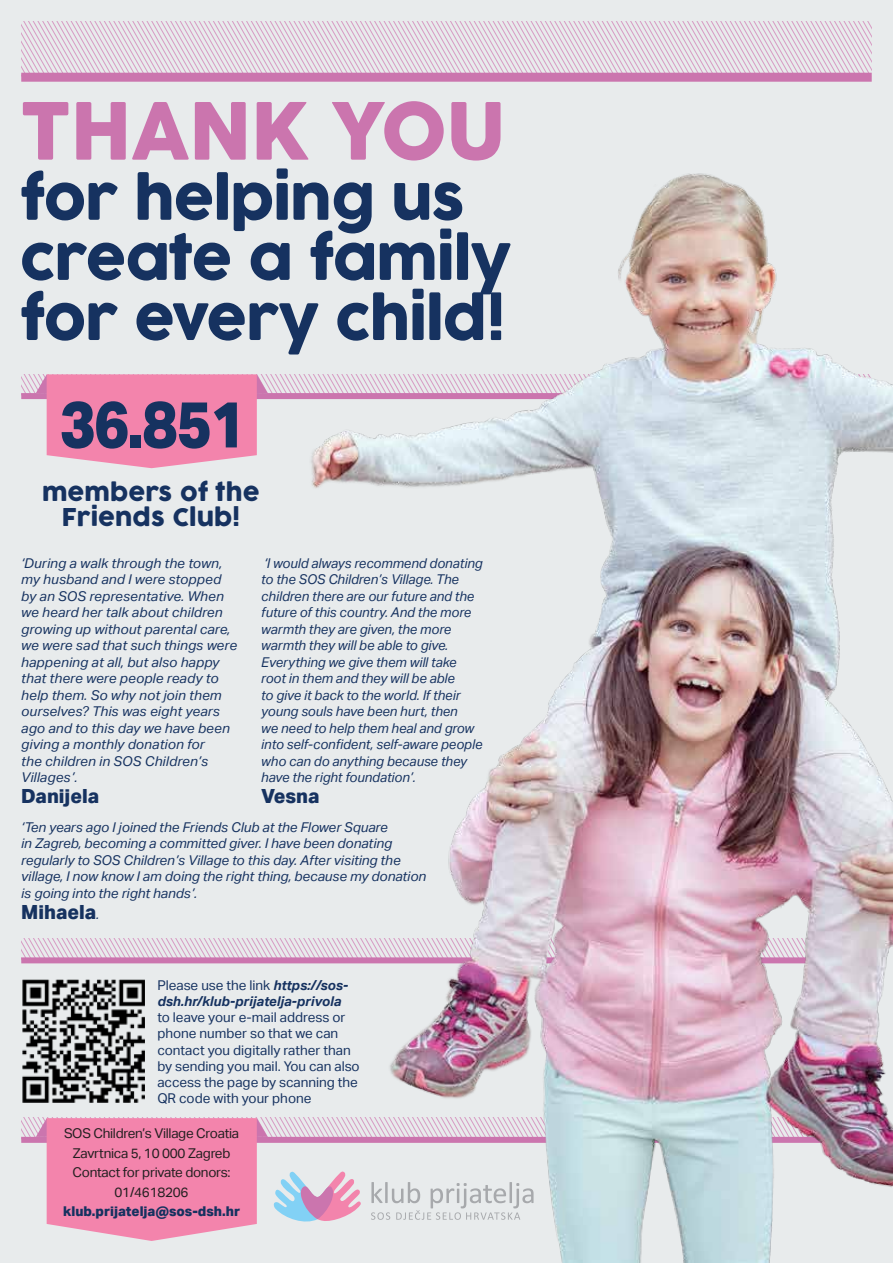
<style>
.page{position:relative;width:893px;height:1263px;background:#e8ebec}
.page>*{position:absolute;margin:0;border:0;box-sizing:border-box;transform-origin:0 0}
.t1{font:77.7px "Cocogoose";letter-spacing:-.02em;color:#cb75ae}
.t2{font:800 64.95px "Aktiv Grotesk";color:#163260;scale:.93 1}
.t3{font:57.9px/60.2px "Cocogoose";letter-spacing:-.02em;color:#163260}
.t4{font:24px/25.5px "Cocogoose";color:#163260;text-align:center}
.t5{font:800 19.5px "Aktiv Grotesk";color:#163260}
.t6{font:italic 13.5px/16.5px "Aktiv Grotesk";color:#163260}
.t7{font:13.5px/16.2px "Aktiv Grotesk";color:#163260}
.t8{font:13.5px/19.5px "Aktiv Grotesk";letter-spacing:-.02em;color:#231f20;text-align:center}
.t9{font:italic 700 13.5px/16.2px "Aktiv Grotesk";color:#163260}
.t10{font:800 13.5px "Aktiv Grotesk";color:#163260}
.s1{font-weight:400;font-style:italic;font-size:13.5px}
.s2{font-weight:400;font-style:normal}
</style>
<div class="page">
<svg style="left:21px;top:21px;width:851px;height:52px;background:#e3d6e1"></svg>
<div style="left:21px;top:73px;width:851px;height:9px;background:#cb75ae"></div>
<svg style="left:21px;top:938px;width:270px;height:19px;background:#e3d7e1"></svg>
<div style="left:21px;top:957px;width:851px;height:6px;background:#cb75ae"></div>
<img style="left:23px;top:980px;width:121px;height:122px">
<svg style="left:21px;top:1118px;width:270px;height:123px;background:#ee9dbc"></svg>
<svg style="left:21px;top:374px;width:270px;height:94px;background:#ef9dbb"></svg>
<img style="left:291px;top:139px;width:602px;height:1124px">
<h1 class="t1" style="left:20px;top:77px;width:487px">THANK YOU</h1>
<h3 class="t3" style="left:20px;top:171px;width:493px">for helping us create a family for every child!</h3>
<h2 class="t2" style="left:60px;top:387px;width:202px">36.851</h2>
<h3 class="t4" style="left:42px;top:480px;width:219px">members of the<br>Friends Club!</h3>
<p class="t6" style="left:21px;top:555px;width:217px">‘During a walk through the town, my husband and I were stopped by an SOS representative. When we heard her talk about children growing up without parental care, we were sad that such things were happening at all, but also happy that there were people ready to help them. So why not join them ourselves? This was eight years ago and to this day we have been giving a monthly donation for<br>the children in SOS Children’s<br>Villages’.</p>
<h3 class="t5" style="left:21px;top:785px;width:79px">Danijela</h3>
<p class="t6" style="left:261px;top:555px;width:223px">‘I would always recommend donating to the SOS Children’s Village. The children there are our future and the future of this country. And the more warmth they are given, the more warmth they will be able to give.<br>Everything we give them will take root in them and they will be able<br>to give it back to the world. If their young souls have been hurt, then<br>we need to help them heal and grow into self-confident, self-aware people who can do anything because they have the right foundation’.</p>
<h3 class="t5" style="left:261px;top:785px;width:60px">Vesna</h3>
<p class="t6" style="left:21px;top:819px;width:406px">‘Ten years ago I joined the Friends Club at the Flower Square<br>in Zagreb, becoming a committed giver. I have been donating regularly to SOS Children’s Village to this day. After visiting the village, I now know I am doing the right thing, because my donation is going into the right hands’.</p>
<h3 class="t5" style="left:21px;top:901px;width:80px">Mihaela<span class="s1">.</span></h3>
<p class="t9" style="left:157px;top:977px;width:192px"><span class="s2">Please use the link</span> https://sos&shy;dsh.hr/klub-prijatelja-privola</p>
<p class="t7" style="left:157px;top:1009px;width:204px">to leave your e-mail address or phone number so that we can contact you digitally rather than by sending you mail. You can also access the page by scanning the<br>QR code with your phone</p>
<p class="t8" style="left:64px;top:1124px;width:177px">SOS Children’s Village Croatia<br>Zavrtnica 5, 10 000 Zagreb<br>Contact for private donors:<br>01/4618206</p>
<p class="t10" style="left:63px;top:1204px;width:178px">klub.prijatelja@sos-dsh.hr</p>
</div>
